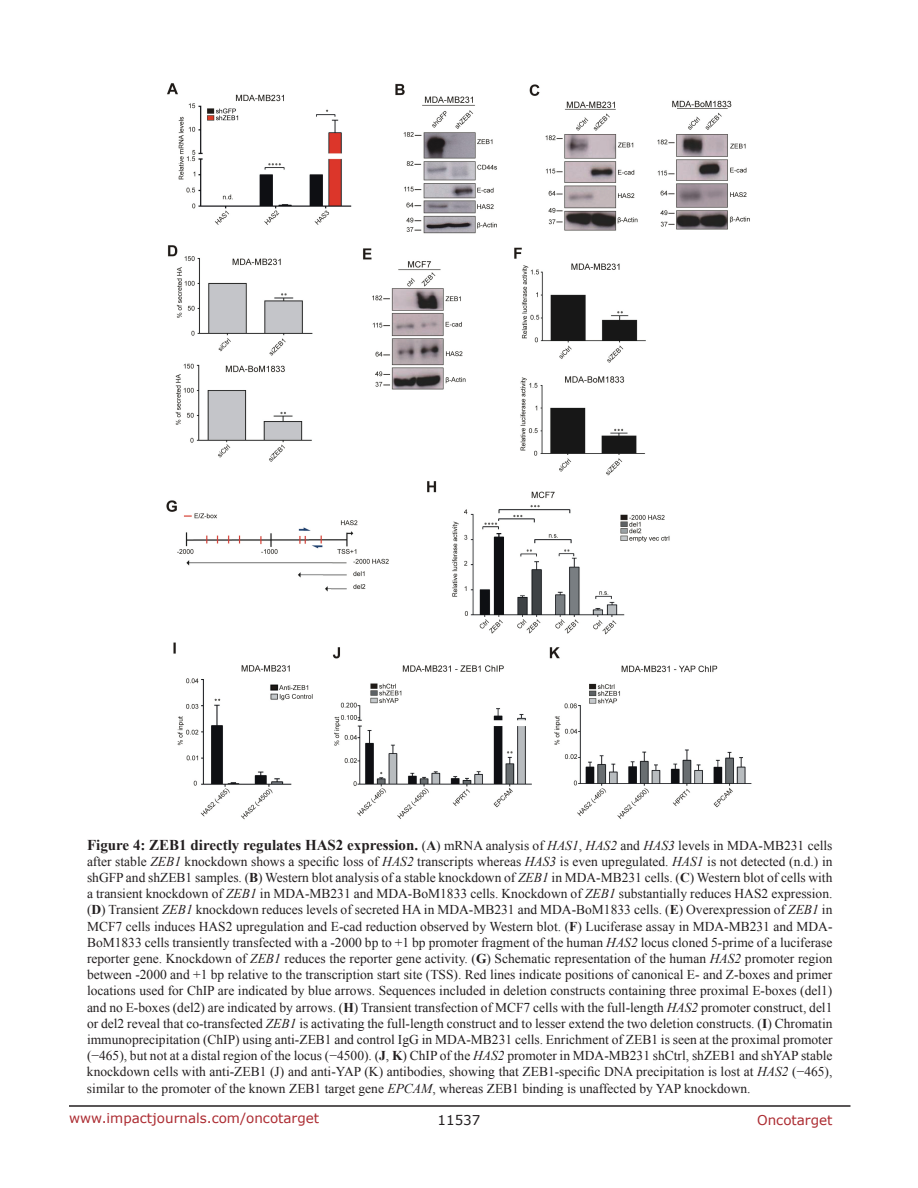
<style>
.page{position:relative;width:918px;height:1188px;background:#fff}
.page>*{position:absolute;margin:0;border:0;box-sizing:border-box;transform-origin:0 0}
.FigureText{font:700 15px "Times New Roman";color:#231f20}
.FigureText-2{font:13.5px/16.2px "Times New Roman";color:#231f20;text-align:justify}
.t1{font:13.5px "Verdana";color:#ac2b31}
.t2{font:13.5px "Verdana";color:#231f20}
.s1{font-weight:400;font-size:13.5px}
.s2{font-size:13.5px}
.s3{font-weight:400;font-style:italic;font-size:13.5px}
.s4{font-style:italic}
.s5{font-weight:700}
</style>
<div class="page">
<hr style="left:69px;top:1105px;width:781px;height:2px;background:#231f20">
<img style="left:166px;top:83px;width:586px;height:737px">
<p class="FigureText" style="left:87px;top:834px;width:747px">Figure 4: ZEB1 directly regulates HAS2 expression. <span class="s1">(</span><span class="s2">A</span><span class="s1">) mRNA analysis of</span> <span class="s3">HAS1</span><span class="s1">,</span> <span class="s3">HAS2</span> <span class="s1">and</span> <span class="s3">HAS3</span> <span class="s1">levels in MDA-MB231 cells</span></p>
<p class="FigureText-2" style="left:87px;top:853px;width:747px">after stable <span class="s4">ZEB1</span> knockdown shows a specific loss of <span class="s4">HAS2</span> transcripts whereas <span class="s4">HAS3</span> is even upregulated. <span class="s4">HAS1</span> is not detected (n.d.) in shGFP and shZEB1 samples. (<span class="s5">B</span>) Western blot analysis of a stable knockdown of <span class="s4">ZEB1</span> in MDA-MB231 cells. (<span class="s5">C</span>) Western blot of cells with a transient knockdown of <span class="s4">ZEB1</span> in MDA-MB231 and MDA-BoM1833 cells. Knockdown of <span class="s4">ZEB1</span> substantially reduces HAS2 expression. (<span class="s5">D</span>) Transient <span class="s4">ZEB1</span> knockdown reduces levels of secreted HA in MDA-MB231 and MDA-BoM1833 cells. (<span class="s5">E</span>) Overexpression of <span class="s4">ZEB1</span> in MCF7 cells induces HAS2 upregulation and E-cad reduction observed by Western blot. (<span class="s5">F</span>) Luciferase assay in MDA-MB231 and MDA-BoM1833 cells transiently transfected with a -2000 bp to +1 bp promoter fragment of the human <span class="s4">HAS2</span> locus cloned 5-prime of a luciferase reporter gene. Knockdown of <span class="s4">ZEB1</span> reduces the reporter gene activity. (<span class="s5">G</span>) Schematic representation of the human <span class="s4">HAS2</span> promoter region between -2000 and +1 bp relative to the transcription start site (TSS). Red lines indicate positions of canonical E- and Z-boxes and primer locations used for ChIP are indicated by blue arrows. Sequences included in deletion constructs containing three proximal E-boxes (del1) and no E-boxes (del2) are indicated by arrows. (<span class="s5">H</span>) Transient transfection of MCF7 cells with the full-length <span class="s4">HAS2</span> promoter construct, del1 or del2 reveal that co-transfected <span class="s4">ZEB1</span> is activating the full-length construct and to lesser extend the two deletion constructs. (<span class="s5">I</span>) Chromatin immunoprecipitation (ChIP) using anti-ZEB1 and control IgG in MDA-MB231 cells. Enrichment of ZEB1 is seen at the proximal promoter (−465), but not at a distal region of the locus (−4500). (<span class="s5">J</span>, <span class="s5">K</span>) ChIP of the <span class="s4">HAS2</span> promoter in MDA-MB231 shCtrl, shZEB1 and shYAP stable knockdown cells with anti-ZEB1 (J) and anti-YAP (K) antibodies, showing that ZEB1-specific DNA precipitation is lost at <span class="s4">HAS2</span> (−465), similar to the promoter of the known ZEB1 target gene <span class="s4">EPCAM</span>, whereas ZEB1 binding is unaffected by YAP knockdown.</p>
<p class="t1" style="left:69px;top:1109px;width:252px">www.impactjournals.com/oncotarget</p>
<p class="t2" style="left:438px;top:1111px;width:44px">11537</p>
<p class="t1" style="left:757px;top:1111px;width:77px">Oncotarget</p>
</div>
